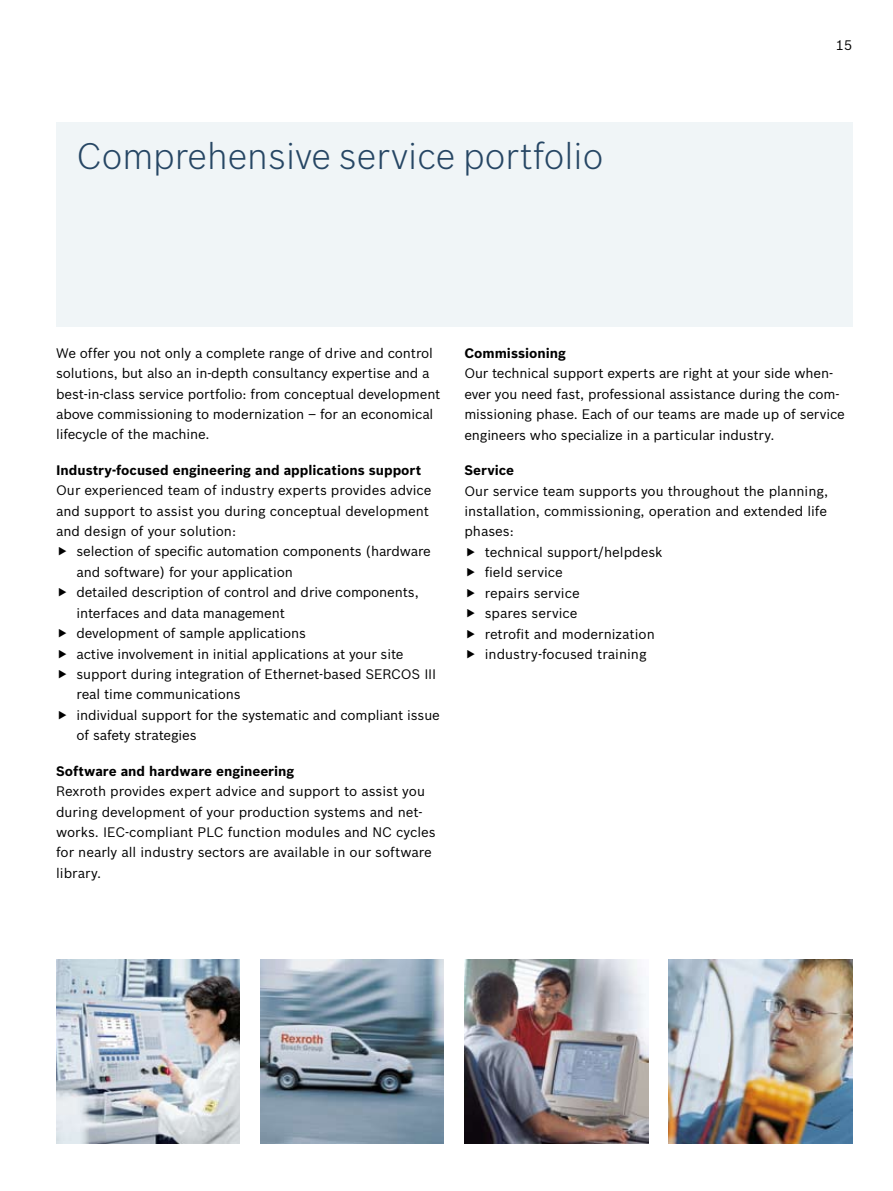
<style>
.page{position:relative;width:893px;height:1191px;background:#fff}
.page>*{position:absolute;margin:0;border:0;box-sizing:border-box;transform-origin:0 0}
.t1{font:300 36px "Bosch Sans";color:#264664}
.t2{font:13.5px/20.4px "Bosch Sans";letter-spacing:-.01em;color:#000}
.t3{font:700 13.5px "Bosch Sans";color:#000}
</style>
<div class="page">
<img style="left:464px;top:959px;width:184px;height:184px">
<div style="left:56px;top:122px;width:796px;height:205px;background:#f0f5f7"></div>
<img style="left:56px;top:959px;width:184px;height:184px">
<img style="left:668px;top:959px;width:184px;height:184px">
<img style="left:260px;top:959px;width:184px;height:184px">
<h1 class="t1" style="left:77px;top:134px;width:528px">Comprehensive service portfolio</h1>
<p class="t2" style="left:836px;top:35px;width:18px">15</p>
<p class="t2" style="left:56px;top:342px;width:386px">We offer you not only a complete range of drive and control solutions, but also an in-depth consultancy expertise and a best-in-class service portfolio: from conceptual development above commissioning to modernization – for an economical lifecycle of the machine.</p>
<p class="t3" style="left:56px;top:461px;width:367px">Industry-focused engineering and applications support</p>
<p class="t2" style="left:56px;top:480px;width:377px">Our experienced team of industry experts provides advice and support to assist you during conceptual development and design of your solution:</p>
<p class="t2" style="left:77px;top:541px;width:365px">selection of specific automation components (hardware and software) for your application<br>detailed description of control and drive components, interfaces and data management<br>development of sample applications<br>active involvement in initial applications at your site support during integration of Ethernet-based SERCOS III real time communications<br>individual support for the systematic and compliant issue of safety strategies</p>
<p class="t3" style="left:56px;top:762px;width:240px">Software and hardware engineering</p>
<p class="t2" style="left:56px;top:780px;width:381px">Rexroth provides expert advice and support to assist you during development of your production systems and net&shy;works. IEC-compliant PLC function modules and NC cycles for nearly all industry sectors are available in our software library.</p>
<p class="t3" style="left:464px;top:345px;width:103px">Commissioning</p>
<p class="t2" style="left:464px;top:363px;width:382px">Our technical support experts are right at your side when&shy;ever you need fast, professional assistance during the com&shy;missioning phase. Each of our teams are made up of service engineers who specialize in a particular industry.</p>
<p class="t3" style="left:464px;top:462px;width:51px">Service</p>
<p class="t2" style="left:464px;top:480px;width:365px">Our service team supports you throughout the planning,</p>
<p class="t2" style="left:464px;top:500px;width:364px">installation, commissioning, operation and extended life</p>
<p class="t2" style="left:464px;top:521px;width:51px">phases:</p>
<p class="t2" style="left:485px;top:541px;width:179px">technical support/helpdesk</p>
<p class="t2" style="left:485px;top:562px;width:80px">field service</p>
<p class="t2" style="left:485px;top:582px;width:96px">repairs service</p>
<p class="t2" style="left:485px;top:602px;width:94px">spares service</p>
<p class="t2" style="left:485px;top:623px;width:172px">retrofit and modernization</p>
<p class="t2" style="left:485px;top:643px;width:163px">industry-focused training</p>
</div>
